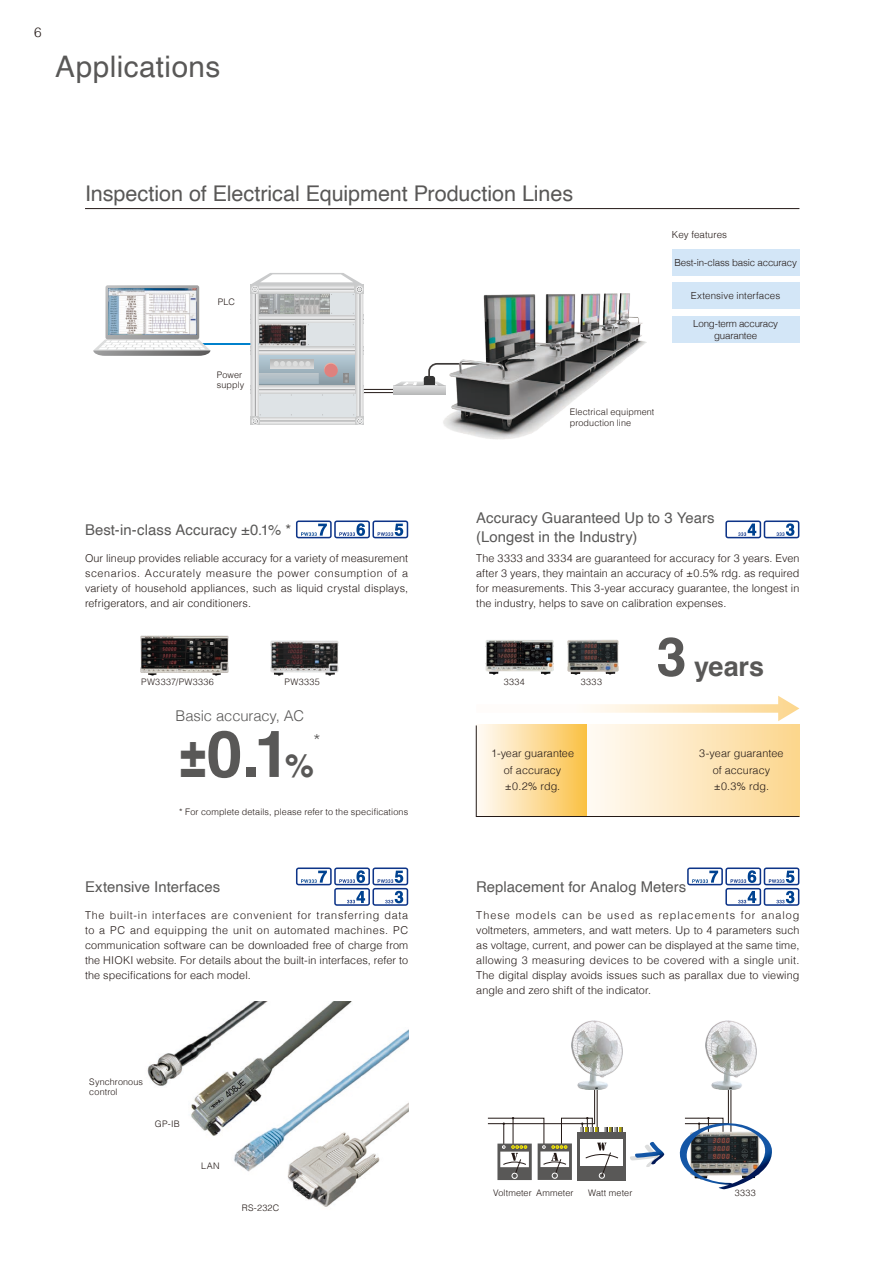
<style>
.page{position:relative;width:893px;height:1263px;background:#fff}
.page>*{position:absolute;margin:0;border:0;box-sizing:border-box;transform-origin:0 0}
.t1{font:700 64.8px "Helvetica";color:#595857;scale:.7 1}
.t2{font:29.7px "Helvetica";letter-spacing:.015em;color:#595857}
.t3{font:700 27px "Helvetica";color:#595857}
.t4{font:21.6px "Helvetica";letter-spacing:-.005em;color:#595857}
.t5{font:300 18px "Helvetica";color:#595857}
.t6{font:14.85px/19.5px "Helvetica";letter-spacing:.005em;color:#595857}
.t7{font:300 14.85px "Helvetica";letter-spacing:-.01em;color:#595857}
.t8{font:300 13.5px "Helvetica";color:#231916}
.t9{font:300 10.8px/15px "Helvetica";letter-spacing:.005em;color:#231916;text-align:justify}
.t10{font:300 9.75px/12px "Helvetica";letter-spacing:-.015em;color:#231916;text-align:center}
.t11{font:300 9.75px "Helvetica";letter-spacing:.01em;color:#231916}
.t12{font:300 9.75px "Helvetica";letter-spacing:.005em;color:#231916}
.t13{font:300 9px/10.5px "Helvetica";letter-spacing:.015em;color:#231916}
.t14{font:300 9px "Helvetica";letter-spacing:.04em;color:#231916}
.s1{font-size:32.4px}
.s2{font-size:54px}
</style>
<div class="page">
<img style="left:147px;top:1002px;width:261px;height:205px">
<hr style="left:180px;top:343px;width:113px;height:2px;background:#0081cc">
<hr style="left:267px;top:392px;width:133px;height:1px;background:#231916">
<hr style="left:267px;top:389px;width:133px;height:1px;background:#231916">
<svg style="left:93px;top:285px;width:117px;height:71px"></svg>
<img style="left:259px;top:295px;width:71px;height:20px">
<img style="left:259px;top:323px;width:48px;height:21px">
<svg style="left:259px;top:355px;width:96px;height:30px;background:#a5b8c2"></svg>
<svg style="left:270px;top:359px;width:44px;height:9px"></svg>
<svg style="left:324px;top:363px;width:13px;height:13px"></svg>
<svg style="left:343px;top:373px;width:5px;height:9px"></svg>
<svg style="left:274px;top:361px;width:36px;height:5px"></svg>
<svg style="left:259px;top:373px;width:60px;height:12px"></svg>
<div style="left:324px;top:364px;width:14px;height:13px;background:#df817e;border-radius:50%"></div>
<svg style="left:259px;top:315px;width:96px;height:8px"></svg>
<div style="left:250px;top:346px;width:113px;height:9px;background:#d1d2d2"></div>
<svg style="left:259px;top:385px;width:96px;height:9px"></svg>
<svg style="left:261px;top:416px;width:92px;height:9px"></svg>
<svg style="left:250px;top:295px;width:9px;height:130px"></svg>
<svg style="left:355px;top:285px;width:9px;height:129px"></svg>
<div style="left:330px;top:293px;width:25px;height:22px;background:#dee3e6"></div>
<svg style="left:250px;top:273px;width:113px;height:22px"></svg>
<div style="left:307px;top:323px;width:48px;height:23px;background:#dee3e6"></div>
<svg style="left:259px;top:344px;width:96px;height:10px"></svg>
<div style="left:259px;top:394px;width:96px;height:22px;background:#dee3e6"></div>
<svg style="left:251px;top:414px;width:10px;height:11px"></svg>
<svg style="left:353px;top:414px;width:11px;height:11px"></svg>
<img style="left:109px;top:288px;width:87px;height:46px">
<div style="left:393px;top:386px;width:53px;height:8px;background:#cccdcd"></div>
<svg style="left:393px;top:363px;width:48px;height:23px"></svg>
<img style="left:441px;top:293px;width:205px;height:146px">
<div style="left:672px;top:249px;width:127px;height:26px;background:#d3e6f7"></div>
<div style="left:672px;top:282px;width:127px;height:27px;background:#d3e6f7"></div>
<div style="left:672px;top:316px;width:127px;height:27px;background:#d3e6f7"></div>
<hr style="left:85px;top:208px;width:714px;height:1px;background:#231916">
<img style="left:486px;top:640px;width:68px;height:35px">
<img style="left:567px;top:639px;width:52px;height:36px">
<svg style="left:476px;top:696px;width:324px;height:121px"></svg>
<div style="left:577px;top:1132px;width:49px;height:48px;background:#595857"></div>
<svg style="left:487px;top:1089px;width:136px;height:91px"></svg>
<svg style="left:630px;top:1142px;width:34px;height:25px"></svg>
<svg style="left:679px;top:1089px;width:93px;height:100px"></svg>
<img style="left:705px;top:1020px;width:52px;height:69px">
<img style="left:571px;top:1020px;width:52px;height:69px">
<svg style="left:296px;top:867px;width:112px;height:39px"></svg>
<svg style="left:687px;top:867px;width:112px;height:39px"></svg>
<svg style="left:725px;top:520px;width:74px;height:18px"></svg>
<svg style="left:296px;top:520px;width:112px;height:18px"></svg>
<img style="left:140px;top:635px;width:89px;height:41px">
<img style="left:270px;top:640px;width:68px;height:36px">
<p class="t8" style="left:34px;top:21px;width:9px">6</p>
<h2 class="t2" style="left:55px;top:43px;width:167px">Applications</h2>
<h3 class="t4" style="left:85px;top:177px;width:490px">Inspection of Electrical Equipment Production Lines</h3>
<p class="t13" style="left:218px;top:296px;width:19px">PLC</p>
<p class="t13" style="left:217px;top:369px;width:29px">Power supply</p>
<p class="t13" style="left:570px;top:406px;width:86px">Electrical equipment production line</p>
<p class="t12" style="left:672px;top:226px;width:57px">Key features</p>
<p class="t10" style="left:674px;top:255px;width:124px">Best-in-class basic accuracy</p>
<p class="t11" style="left:691px;top:287px;width:91px">Extensive interfaces</p>
<p class="t10" style="left:693px;top:317px;width:86px">Long-term accuracy guarantee</p>
<h3 class="t6" style="left:85px;top:520px;width:208px">Best-in-class Accuracy ±0.1% *</h3>
<p class="t9" style="left:85px;top:550px;width:325px">Our lineup provides reliable accuracy for a variety of measurement scenarios. Accurately measure the power consumption of a variety of household appliances, such as liquid crystal displays, refrigerators, and air conditioners.</p>
<p class="t14" style="left:141px;top:674px;width:74px">PW3337/PW3336</p>
<p class="t13" style="left:285px;top:676px;width:37px">PW3335</p>
<h3 class="t7" style="left:175px;top:703px;width:130px">Basic accuracy, AC</h3>
<h1 class="t1" style="left:180px;top:715px;width:194px">±0.1<span class="s1">%</span></h1>
<h3 class="t5" style="left:314px;top:725px;width:9px">*</h3>
<p class="t13" style="left:179px;top:806px;width:231px">* For complete details, please refer to the specifications</p>
<h3 class="t6" style="left:476px;top:508px;width:240px">Accuracy Guaranteed Up to 3 Years (Longest in the Industry)</h3>
<p class="t9" style="left:476px;top:550px;width:325px">The 3333 and 3334 are guaranteed for accuracy for 3 years. Even after 3 years, they maintain an accuracy of ±0.5% rdg. as required for measurements. This 3-year accuracy guarantee, the longest in the industry, helps to save on calibration expenses.</p>
<p class="t13" style="left:504px;top:676px;width:23px">3334</p>
<p class="t13" style="left:581px;top:676px;width:23px">3333</p>
<p class="t9" style="left:491px;top:744px;width:84px;line-height:16.5px;text-align:center">1-year guarantee of accuracy ±0.2% rdg.</p>
<h3 class="t3" style="left:657px;top:650px;width:109px"><span class="s2">3</span> years</h3>
<p class="t9" style="left:699px;top:744px;width:86px;line-height:16.5px;text-align:center">3-year guarantee of accuracy ±0.3% rdg.</p>
<h3 class="t6" style="left:85px;top:877px;width:137px">Extensive Interfaces</h3>
<h3 class="t6" style="left:476px;top:877px;width:212px">Replacement for Analog Meters</h3>
<p class="t9" style="left:85px;top:907px;width:325px">The built-in interfaces are convenient for transferring data to a PC and equipping the unit on automated machines. PC communication software can be downloaded free of charge from the HIOKI website. For details about the built-in interfaces, refer to the specifications for each model.</p>
<p class="t9" style="left:476px;top:907px;width:325px">These models can be used as replacements for analog voltmeters, ammeters, and watt meters. Up to 4 parameters such as voltage, current, and power can be displayed at the same time, allowing 3 measuring devices to be covered with a single unit.<br>The digital display avoids issues such as parallax due to viewing angle and zero shift of the indicator.</p>
<p class="t13" style="left:89px;top:1076px;width:55px">Synchronous control</p>
<p class="t13" style="left:155px;top:1118px;width:27px">GP-IB</p>
<p class="t13" style="left:201px;top:1159px;width:20px">LAN</p>
<p class="t13" style="left:242px;top:1201px;width:39px">RS-232C</p>
<p class="t13" style="left:493px;top:1187px;width:82px">Voltmeter Ammeter</p>
<p class="t13" style="left:588px;top:1187px;width:46px">Watt meter</p>
<p class="t13" style="left:735px;top:1187px;width:23px">3333</p>
</div>
